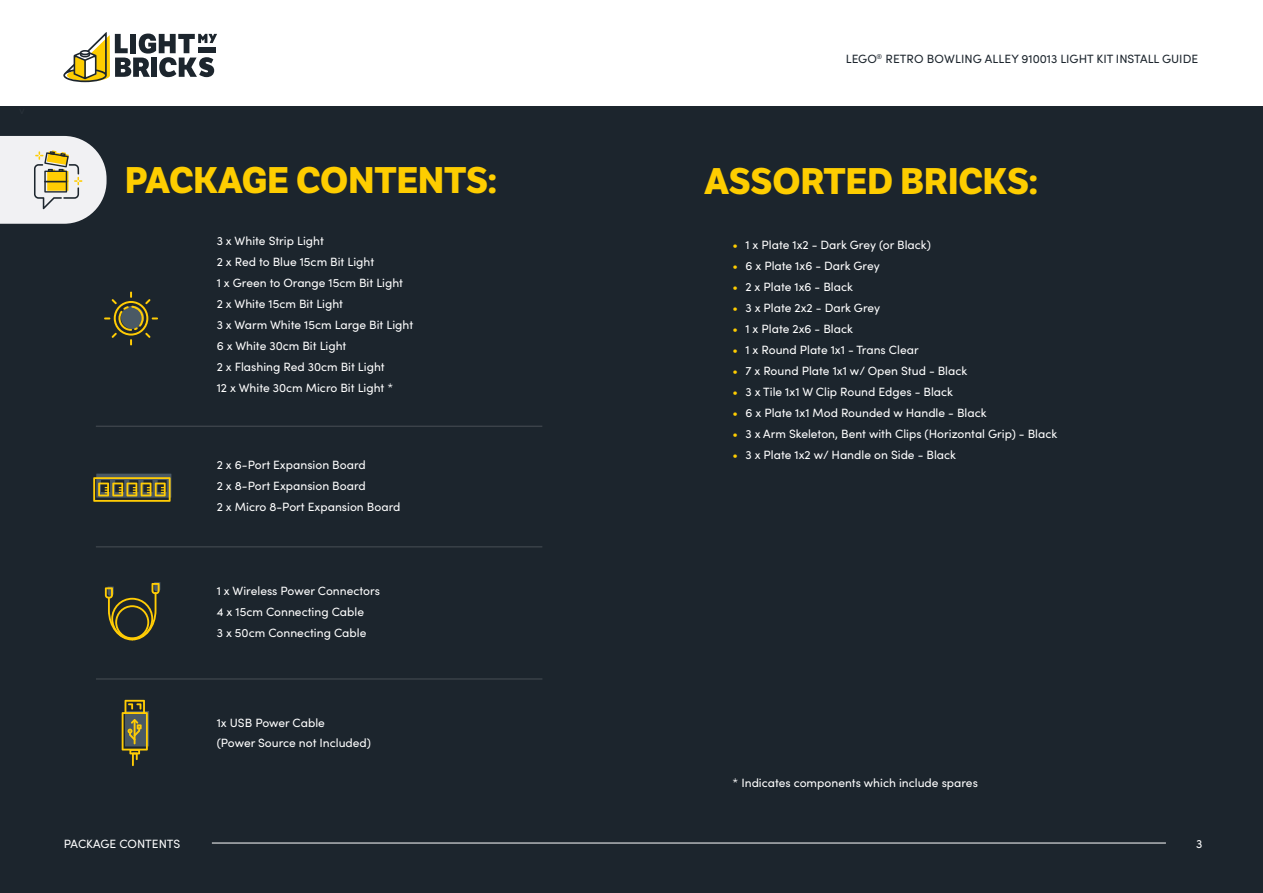
<style>
.page{position:relative;width:1263px;height:893px;background:#fff}
.page>*{position:absolute;margin:0;border:0;box-sizing:border-box;transform-origin:0 0}
.t1{font:700 36px "LFT Etica";color:#fecd00}
.t2{font:12px/21px "Sofia Pro";color:#fff}
.t3{font:12px "Sofia Pro";color:#1c252d}
.s1{color:#fecd00}
</style>
<div class="page">
<svg style="left:63px;top:32px;width:154px;height:50px"></svg>
<div style="left:0;top:106px;width:1263px;height:787px;background:#1c252d"></div>
<hr style="left:212px;top:843px;width:954px;height:1px;background:#fff">
<svg style="left:0;top:136px;width:107px;height:88px;background:#d4d2c9"></svg>
<svg style="left:104px;top:292px;width:54px;height:53px"></svg>
<svg style="left:93px;top:474px;width:78px;height:28px"></svg>
<svg style="left:105px;top:582px;width:55px;height:58px"></svg>
<div style="left:125px;top:711px;width:24px;height:35px;background:#4a5965"></div>
<svg style="left:122px;top:700px;width:26px;height:66px"></svg>
<hr style="left:96px;top:426px;width:446px;height:1px;background:#fff">
<hr style="left:96px;top:546px;width:446px;height:1px;background:#fff">
<hr style="left:96px;top:679px;width:446px;height:1px;background:#fff">
<p class="t3" style="left:846px;top:50px;width:354px">LEGO<sup>®</sup> RETRO BOWLING ALLEY 910013 LIGHT KIT INSTALL GUIDE</p>
<h1 class="t1" style="left:125px;top:158px;width:373px">PACKAGE CONTENTS:</h1>
<h1 class="t1" style="left:704px;top:159px;width:335px">ASSORTED BRICKS:</h1>
<p class="t2" style="left:217px;top:230px;width:198px">3 x White Strip Light<br>2 x Red to Blue 15cm Bit Light<br>1 x Green to Orange 15cm Bit Light<br>2 x White 15cm Bit Light<br>3 x Warm White 15cm Large Bit Light<br>6 x White 30cm Bit Light<br>2 x Flashing Red 30cm Bit Light<br>12 x White 30cm Micro Bit Light *</p>
<p class="t2" style="left:217px;top:454px;width:185px">2 x 6-Port Expansion Board<br>2 x 8-Port Expansion Board<br>2 x Micro 8-Port Expansion Board</p>
<p class="t2" style="left:217px;top:580px;width:165px">1 x Wireless Power Connectors<br>4 x 15cm Connecting Cable<br>3 x 50cm Connecting Cable</p>
<p class="t2" style="left:217px;top:713px;width:156px;line-height:19.5px">1x USB Power Cable<br>(Power Source not Included)</p>
<p class="t2" style="left:733px;top:233px;width:200px"><span class="s1">•</span> 1 x Plate 1x2 - Dark Grey (or Black)</p>
<p class="t2" style="left:733px;top:254px;width:149px"><span class="s1">•</span> 6 x Plate 1x6 - Dark Grey</p>
<p class="t2" style="left:733px;top:275px;width:122px"><span class="s1">•</span> 2 x Plate 1x6 - Black</p>
<p class="t2" style="left:733px;top:296px;width:149px"><span class="s1">•</span> 3 x Plate 2x2 - Dark Grey</p>
<p class="t2" style="left:733px;top:317px;width:122px"><span class="s1">•</span> 1 x Plate 2x6 - Black</p>
<p class="t2" style="left:733px;top:338px;width:187px"><span class="s1">•</span> 1 x Round Plate 1x1 - Trans Clear</p>
<p class="t2" style="left:733px;top:359px;width:236px"><span class="s1">•</span> 7 x Round Plate 1x1 w/ Open Stud - Black</p>
<p class="t2" style="left:733px;top:380px;width:222px"><span class="s1">•</span> 3 x Tile 1x1 W Clip Round Edges - Black</p>
<p class="t2" style="left:733px;top:401px;width:255px"><span class="s1">•</span> 6 x Plate 1x1 Mod Rounded w Handle - Black</p>
<p class="t2" style="left:733px;top:422px;width:326px"><span class="s1">•</span> 3 x Arm Skeleton, Bent with Clips (Horizontal Grip) - Black</p>
<p class="t2" style="left:733px;top:443px;width:225px"><span class="s1">•</span> 3 x Plate 1x2 w/ Handle on Side - Black</p>
<p class="t2" style="left:733px;top:772px;width:247px">* Indicates components which include spares</p>
<p class="t2" style="left:64px;top:832px;width:118px">PACKAGE CONTENTS</p>
<p class="t2" style="left:1196px;top:832px;width:8px">3</p>
</div>
